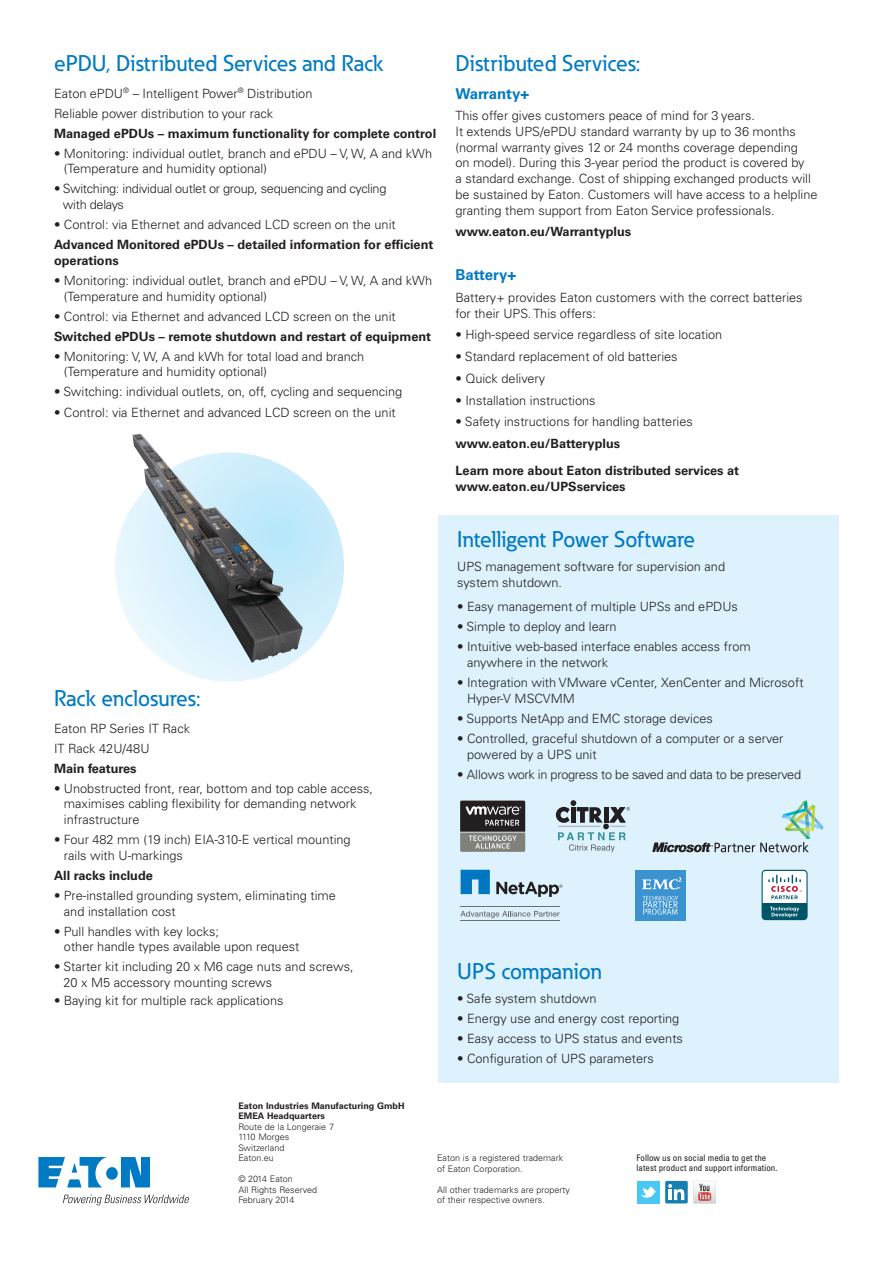
<style>
.page{position:relative;width:893px;height:1263px;background:#fff}
.page>*{position:absolute;margin:0;border:0;box-sizing:border-box;transform-origin:0 0}
.t1{font:500 22.5px "Eaton";color:#007ac3}
.t2{font:700 15px "Univers LT Pro 65";color:#007ac3}
.t3{font:300 12.75px/15.8px "Univers LT Pro 45";color:#231f20}
.t4{font:700 12.75px/15.8px "Univers LT Pro 65";color:#231f20}
.t5{font:300 12.75px/15.8px "Univers LT Pro 45";letter-spacing:-.02em;color:#231f20}
.t6{font:300 9px/10.5px "Univers LT Pro 45";color:#231f20}
.t7{font:condensed 9px/10.5px "Univers LT Pro";color:#231f20}
.t8{font:700 9px/10.5px "Univers LT Pro 65";color:#231f20}
</style>
<div class="page">
<div style="left:665px;top:1181px;width:23px;height:22px;background:#147fb1;border-radius:2px"></div>
<svg style="left:668px;top:1184px;width:16px;height:16px"></svg>
<div style="left:637px;top:1181px;width:22px;height:22px;background:#4ac8f5"></div>
<svg style="left:640px;top:1186px;width:16px;height:12px"></svg>
<svg style="left:693px;top:1181px;width:23px;height:22px"></svg>
<svg style="left:38px;top:1157px;width:112px;height:30px"></svg>
<svg style="left:63px;top:1195px;width:126px;height:10px"></svg>
<svg style="left:115px;top:452px;width:229px;height:230px;background:#d4effc"></svg>
<img style="left:132px;top:434px;width:171px;height:229px">
<div style="left:438px;top:515px;width:401px;height:567px;background:#ddf2fd"></div>
<svg style="left:762px;top:870px;width:46px;height:50px"></svg>
<svg style="left:763px;top:871px;width:43px;height:46px;background:#acc0c7"></svg>
<svg style="left:460px;top:800px;width:65px;height:52px;background:#646362"></svg>
<svg style="left:556px;top:800px;width:74px;height:52px"></svg>
<div style="left:635px;top:870px;width:51px;height:50px;background:#3b92d0"></div>
<svg style="left:642px;top:877px;width:39px;height:13px"></svg>
<svg style="left:643px;top:896px;width:35px;height:19px"></svg>
<svg style="left:652px;top:800px;width:171px;height:52px"></svg>
<hr style="left:460px;top:906px;width:100px;height:1px;background:#6d6f71">
<hr style="left:460px;top:920px;width:100px;height:1px;background:#6d6f71">
<svg style="left:461px;top:870px;width:29px;height:24px"></svg>
<svg style="left:496px;top:882px;width:66px;height:15px"></svg>
<svg style="left:460px;top:911px;width:100px;height:7px"></svg>
<h1 class="t1" style="left:54px;top:50px;width:331px">ePDU, Distributed Services and Rack</h1>
<p class="t3" style="left:54px;top:83px;width:260px;line-height:20px">Eaton ePDU<sup>®</sup> – Intelligent Power<sup>®</sup> Distribution<br>Reliable power distribution to your rack</p>
<p class="t4" style="left:54px;top:125px;width:384px">Managed ePDUs – maximum functionality for complete control</p>
<p class="t3" style="left:64px;top:145px;width:370px;text-indent:-10px">• Monitoring: individual outlet, branch and ePDU – V, W, A and kWh (Temperature and humidity optional)</p>
<p class="t5" style="left:63px;top:181px;width:325px;text-indent:-9px">• Switching: individual outlet or group, sequencing and cycling with delays</p>
<p class="t3" style="left:54px;top:217px;width:343px">• Control: via Ethernet and advanced LCD screen on the unit</p>
<p class="t4" style="left:54px;top:237px;width:381px">Advanced Monitored ePDUs – detailed information for efficient operations</p>
<p class="t3" style="left:64px;top:272px;width:370px;text-indent:-10px">• Monitoring: individual outlet, branch and ePDU – V, W, A and kWh (Temperature and humidity optional)</p>
<p class="t3" style="left:54px;top:308px;width:343px">• Control: via Ethernet and advanced LCD screen on the unit</p>
<p class="t4" style="left:54px;top:328px;width:379px">Switched ePDUs – remote shutdown and restart of equipment</p>
<p class="t3" style="left:64px;top:348px;width:302px;text-indent:-10px">• Monitoring: V, W, A and kWh for total load and branch (Temperature and humidity optional)</p>
<p class="t3" style="left:54px;top:384px;width:350px">• Switching: individual outlets, on, off, cycling and sequencing</p>
<p class="t3" style="left:54px;top:405px;width:343px">• Control: via Ethernet and advanced LCD screen on the unit</p>
<h1 class="t1" style="left:54px;top:684px;width:148px">Rack enclosures:</h1>
<p class="t3" style="left:54px;top:718px;width:138px;line-height:20px">Eaton RP Series IT Rack<br>IT Rack 42U/48U</p>
<p class="t4" style="left:54px;top:760px;width:84px">Main features</p>
<p class="t3" style="left:64px;top:780px;width:311px;text-indent:-10px">• Unobstructed front, rear, bottom and top cable access, maximises cabling flexibility for demanding network infrastructure</p>
<p class="t3" style="left:64px;top:832px;width:288px;text-indent:-10px">• Four 482 mm (19 inch) EIA-310-E vertical mounting rails with U-markings</p>
<p class="t4" style="left:54px;top:867px;width:100px">All racks include</p>
<p class="t3" style="left:64px;top:887px;width:274px;text-indent:-10px">• Pre-installed grounding system, eliminating time and installation cost</p>
<p class="t3" style="left:64px;top:923px;width:237px;text-indent:-10px">• Pull handles with key locks;<br>other handle types available upon request</p>
<p class="t3" style="left:63px;top:959px;width:292px;text-indent:-9px">• Starter kit including 20 x M6 cage nuts and screws,<br>20 x M5 accessory mounting screws</p>
<p class="t3" style="left:54px;top:992px;width:231px">• Baying kit for multiple rack applications</p>
<h1 class="t1" style="left:455px;top:50px;width:186px">Distributed Services:</h1>
<p class="t2" style="left:455px;top:84px;width:75px">Warranty+</p>
<p class="t3" style="left:455px;top:108px;width:364px">This offer gives customers peace of mind for 3 years.<br>It extends UPS/ePDU standard warranty by up to 36 months (normal warranty gives 12 or 24 months coverage depending<br>on model). During this 3-year period the product is covered by<br>a standard exchange. Cost of shipping exchanged products will be sustained by Eaton. Customers will have access to a helpline granting them support from Eaton Service professionals.</p>
<p class="t4" style="left:455px;top:224px;width:177px">www.eaton.eu/Warrantyplus</p>
<p class="t2" style="left:455px;top:266px;width:62px">Battery+</p>
<p class="t3" style="left:455px;top:289px;width:349px">Battery+ provides Eaton customers with the correct batteries for their UPS. This offers:</p>
<p class="t3" style="left:455px;top:327px;width:268px">• High-speed service regardless of site location</p>
<p class="t3" style="left:455px;top:349px;width:224px">• Standard replacement of old batteries</p>
<p class="t3" style="left:455px;top:370px;width:91px">• Quick delivery</p>
<p class="t3" style="left:455px;top:392px;width:142px">• Installation instructions</p>
<p class="t3" style="left:455px;top:414px;width:239px">• Safety instructions for handling batteries</p>
<p class="t4" style="left:455px;top:430px;width:285px;line-height:27.3px">www.eaton.eu/Batteryplus<br>Learn more about Eaton distributed services at</p>
<p class="t4" style="left:455px;top:479px;width:172px">www.eaton.eu/UPSservices</p>
<h1 class="t1" style="left:457px;top:525px;width:240px">Intelligent Power Software</h1>
<p class="t3" style="left:457px;top:559px;width:270px">UPS management software for supervision and system shutdown.</p>
<p class="t3" style="left:457px;top:599px;width:282px">• Easy management of multiple UPSs and ePDUs</p>
<p class="t3" style="left:457px;top:619px;width:161px">• Simple to deploy and learn</p>
<p class="t3" style="left:467px;top:639px;width:285px;text-indent:-10px">• Intuitive web-based interface enables access from anywhere in the network</p>
<p class="t3" style="left:467px;top:675px;width:338px;text-indent:-10px">• Integration with VMware vCenter, XenCenter and Microsoft<br>Hyper-V MSCVMM</p>
<p class="t3" style="left:457px;top:710px;width:257px">• Supports NetApp and EMC storage devices</p>
<p class="t3" style="left:467px;top:730px;width:318px;text-indent:-10px">• Controlled, graceful shutdown of a computer or a server powered by a UPS unit</p>
<p class="t5" style="left:457px;top:766px;width:345px">• Allows work in progress to be saved and data to be preserved</p>
<h1 class="t1" style="left:457px;top:957px;width:146px">UPS companion</h1>
<p class="t3" style="left:457px;top:990px;width:141px">• Safe system shutdown</p>
<p class="t3" style="left:457px;top:1010px;width:224px">• Energy use and energy cost reporting</p>
<p class="t3" style="left:457px;top:1030px;width:227px">• Easy access to UPS status and events</p>
<p class="t3" style="left:457px;top:1050px;width:198px">• Configuration of UPS parameters</p>
<p class="t8" style="left:238px;top:1100px;width:168px">Eaton Industries Manufacturing GmbH<br>EMEA Headquarters</p>
<p class="t6" style="left:238px;top:1121px;width:97px">Route de la Longeraie 7<br>1110 Morges<br>Switzerland<br>Eaton.eu</p>
<p class="t6" style="left:238px;top:1174px;width:80px">© 2014 Eaton<br>All Rights Reserved<br>February 2014</p>
<p class="t6" style="left:437px;top:1153px;width:128px">Eaton is a registered trademark of Eaton Corporation.</p>
<p class="t6" style="left:437px;top:1184px;width:134px">All other trademarks are property of their respective owners.</p>
<p class="t7" style="left:637px;top:1152px;width:142px">Follow us on social media to get the latest product and support information.</p>
</div>
